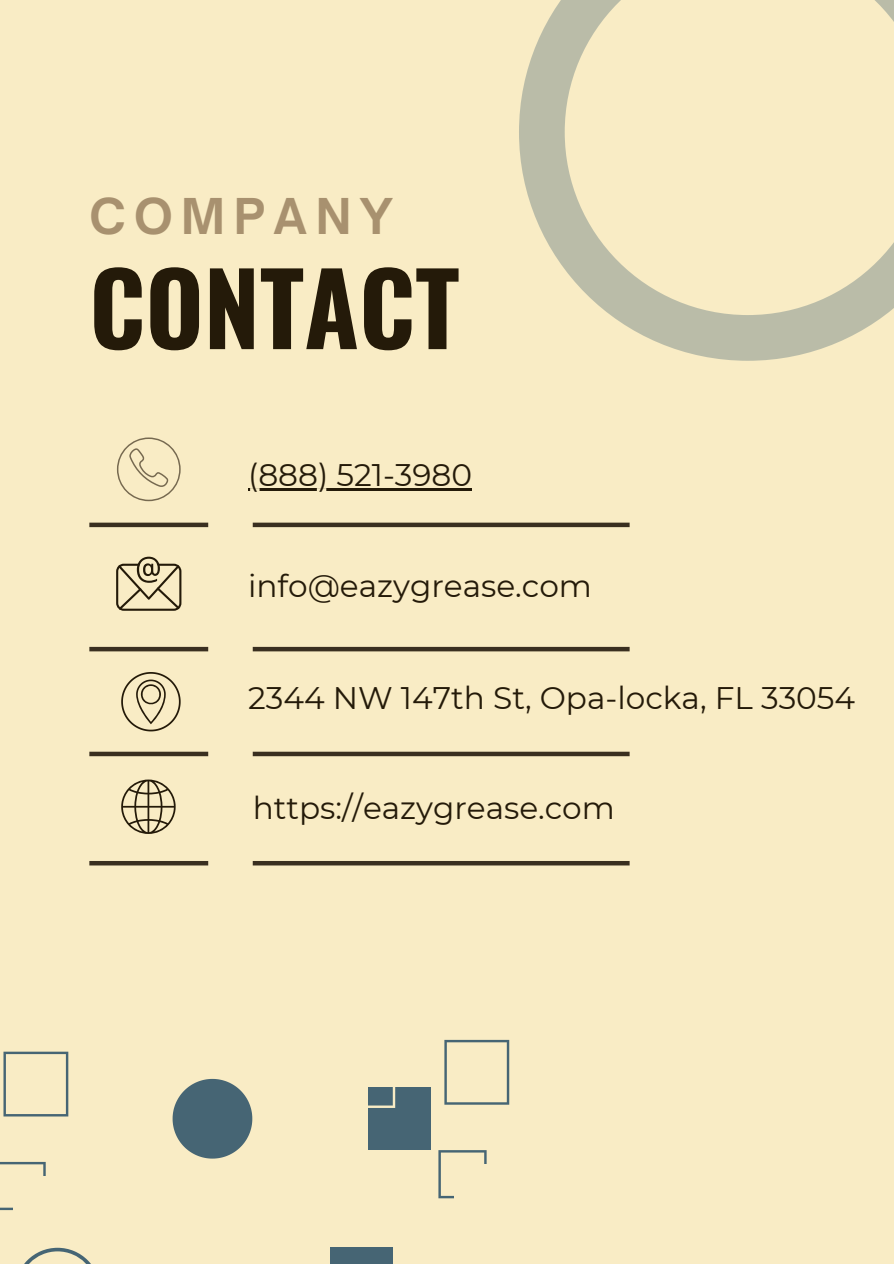
<style>
.page{position:relative;width:894px;height:1264px;background:#fff}
.page>*{position:absolute;margin:0;border:0;box-sizing:border-box;transform-origin:0 0}
.t1{font:700 99.6px "Oswald";color:#241a09}
.t2{font:700 47.25px "Open Sauce One";letter-spacing:.18em;color:#a8916f}
.t3{font:31.2px "Montserrat";color:#241a09}
</style>
<div class="page">
<div style="left:0;top:0;width:893px;height:1263px;background:#f9ecc5"></div>
<svg style="left:519px;top:0;width:374px;height:360px"></svg>
<div style="left:89px;top:522px;width:119px;height:5px;background:#3a2f20"></div>
<hr style="left:89px;top:647px;width:119px;height:4px;background:#3a2f20">
<div style="left:89px;top:751px;width:119px;height:5px;background:#3a2f20"></div>
<hr style="left:89px;top:861px;width:119px;height:4px;background:#3a2f20">
<div style="left:253px;top:522px;width:376px;height:5px;background:#3a2f20"></div>
<hr style="left:253px;top:647px;width:376px;height:4px;background:#3a2f20">
<div style="left:253px;top:751px;width:376px;height:5px;background:#3a2f20"></div>
<hr style="left:253px;top:861px;width:376px;height:4px;background:#3a2f20">
<svg style="left:117px;top:437px;width:64px;height:64px"></svg>
<svg style="left:116px;top:556px;width:65px;height:54px"></svg>
<svg style="left:121px;top:672px;width:60px;height:59px"></svg>
<svg style="left:121px;top:779px;width:54px;height:54px"></svg>
<hr style="left:248px;top:488px;width:224px;height:3px;background:#241a09">
<svg style="left:25px;top:1247px;width:65px;height:16px"></svg>
<svg style="left:172px;top:1078px;width:81px;height:81px"></svg>
<svg style="left:3px;top:1051px;width:65px;height:65px"></svg>
<svg style="left:0;top:1161px;width:46px;height:49px"></svg>
<div style="left:13px;top:1176px;width:63px;height:62px;background:#f9ecc5"></div>
<div style="left:330px;top:1247px;width:62px;height:16px;background:#466574"></div>
<div style="left:368px;top:1086px;width:63px;height:63px;background:#466574"></div>
<svg style="left:444px;top:1039px;width:65px;height:65px"></svg>
<svg style="left:438px;top:1150px;width:48px;height:48px"></svg>
<svg style="left:368px;top:1086px;width:27px;height:21px"></svg>
<div style="left:454px;top:1164px;width:62px;height:62px;background:#f9ecc5"></div>
<h2 class="t2" style="left:89px;top:187px;width:305px">COMPANY</h2>
<p class="t1" style="left:89px;top:230px;width:371px">CONTACT</p>
<h1 class="t3" style="left:248px;top:456px;width:225px">(888) 521-3980</h1>
<p class="t3" style="left:248px;top:567px;width:345px">info@eazygrease.com</p>
<p class="t3" style="left:248px;top:678px;width:608px">2344 NW 147th St, Opa-locka, FL 33054</p>
<p class="t3" style="left:253px;top:789px;width:363px">https://eazygrease.com</p>
</div>
